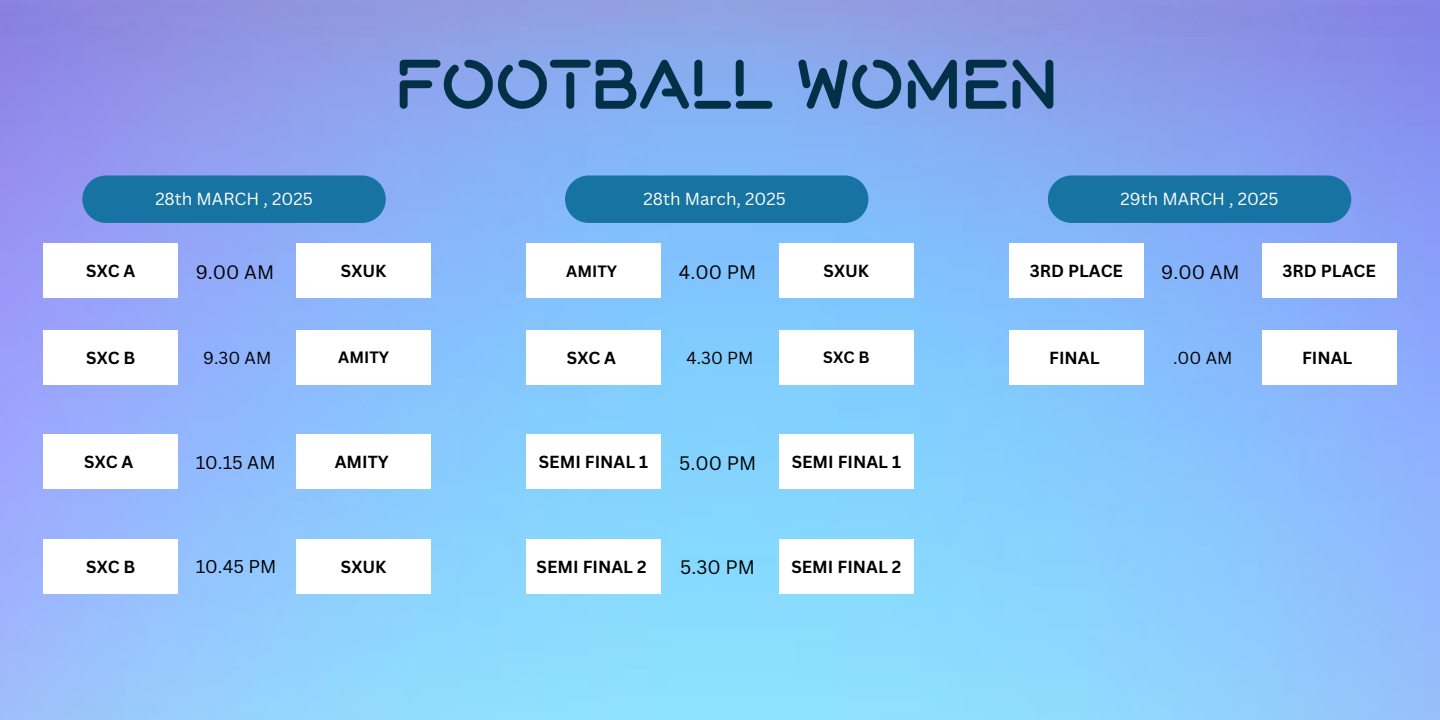
<style>
.page{position:relative;width:1440px;height:720px;background:#fff}
.page>*{position:absolute;margin:0;border:0;box-sizing:border-box;transform-origin:0 0}
.t1{font:70px "Spacewar";color:#023047}
.t2{font:19px "Canva Sans";color:#000}
.t3{font:18px "Canva Sans";color:#000}
.t4{font:700 17px "Canva Sans";color:#000}
.t5{font:17px "Canva Sans";color:#fff}
.t6{font:17px "Canva Sans";color:#000}
.t7{font:700 16px "Canva Sans";color:#000}
</style>
<div class="page">
<img style="left:0;top:0;width:1440px;height:720px">
<div style="left:82px;top:175px;width:304px;height:48px;background:#1774a2;border-radius:24px"></div>
<div style="left:44px;top:244px;width:134px;height:54px;background:#fff"></div>
<div style="left:296px;top:244px;width:135px;height:54px;background:#fff"></div>
<div style="left:44px;top:330px;width:134px;height:55px;background:#fff"></div>
<div style="left:296px;top:330px;width:135px;height:55px;background:#fff"></div>
<div style="left:44px;top:434px;width:134px;height:55px;background:#fff"></div>
<div style="left:296px;top:434px;width:135px;height:55px;background:#fff"></div>
<div style="left:44px;top:539px;width:134px;height:55px;background:#fff"></div>
<div style="left:296px;top:539px;width:135px;height:55px;background:#fff"></div>
<div style="left:565px;top:175px;width:303px;height:48px;background:#1774a2;border-radius:24px"></div>
<div style="left:526px;top:244px;width:135px;height:54px;background:#fff"></div>
<div style="left:779px;top:244px;width:135px;height:54px;background:#fff"></div>
<div style="left:526px;top:330px;width:135px;height:55px;background:#fff"></div>
<div style="left:779px;top:330px;width:135px;height:55px;background:#fff"></div>
<div style="left:526px;top:434px;width:135px;height:55px;background:#fff"></div>
<div style="left:779px;top:434px;width:135px;height:55px;background:#fff"></div>
<div style="left:526px;top:539px;width:135px;height:55px;background:#fff"></div>
<div style="left:779px;top:539px;width:135px;height:55px;background:#fff"></div>
<div style="left:1048px;top:175px;width:303px;height:48px;background:#1774a2;border-radius:24px"></div>
<div style="left:1009px;top:244px;width:135px;height:54px;background:#fff"></div>
<div style="left:1262px;top:244px;width:135px;height:54px;background:#fff"></div>
<div style="left:1009px;top:330px;width:135px;height:55px;background:#fff"></div>
<div style="left:1262px;top:330px;width:135px;height:55px;background:#fff"></div>
<h4 class="t1" style="left:395px;top:56px;width:664px">FOOTBALL WOMEN</h4>
<p class="t5" style="left:155px;top:187px;width:159px">28th MARCH , 2025</p>
<h2 class="t5" style="left:643px;top:187px;width:144px">28th March, 2025</h2>
<h2 class="t5" style="left:1120px;top:187px;width:160px">29th MARCH , 2025</h2>
<h1 class="t4" style="left:86px;top:259px;width:51px">SXC A</h1>
<h3 class="t2" style="left:196px;top:258px;width:80px">9.00 AM</h3>
<p class="t4" style="left:341px;top:259px;width:47px">SXUK</p>
<h3 class="t7" style="left:566px;top:259px;width:52px">AMITY</h3>
<h3 class="t2" style="left:679px;top:258px;width:79px">4.00 PM</h3>
<p class="t4" style="left:824px;top:259px;width:47px">SXUK</p>
<h3 class="t4" style="left:1030px;top:259px;width:95px">3RD PLACE</h3>
<h3 class="t2" style="left:1161px;top:258px;width:80px">9.00 AM</h3>
<p class="t4" style="left:1283px;top:259px;width:95px">3RD PLACE</p>
<h2 class="t4" style="left:86px;top:346px;width:51px">SXC B</h2>
<h3 class="t6" style="left:203px;top:346px;width:70px">9.30 AM</h3>
<h3 class="t7" style="left:338px;top:346px;width:52px">AMITY</h3>
<h2 class="t4" style="left:567px;top:346px;width:51px">SXC A</h2>
<h3 class="t6" style="left:686px;top:346px;width:69px">4.30 PM</h3>
<h3 class="t7" style="left:823px;top:346px;width:48px">SXC B</h3>
<h2 class="t4" style="left:1049px;top:346px;width:52px">FINAL</h2>
<h3 class="t6" style="left:1173px;top:346px;width:61px">.00 AM</h3>
<h3 class="t4" style="left:1302px;top:346px;width:52px">FINAL</h3>
<h4 class="t4" style="left:84px;top:450px;width:51px">SXC A</h4>
<h3 class="t3" style="left:196px;top:450px;width:81px">10.15 AM</h3>
<h3 class="t4" style="left:335px;top:450px;width:55px">AMITY</h3>
<h2 class="t4" style="left:86px;top:554px;width:51px">SXC B</h2>
<h3 class="t3" style="left:196px;top:554px;width:82px">10.45 PM</h3>
<h3 class="t4" style="left:341px;top:554px;width:47px">SXUK</h3>
<h4 class="t4" style="left:539px;top:450px;width:111px">SEMI FINAL 1</h4>
<h3 class="t2" style="left:679px;top:449px;width:79px">5.00 PM</h3>
<h3 class="t4" style="left:792px;top:450px;width:111px">SEMI FINAL 1</h3>
<h2 class="t4" style="left:537px;top:554px;width:111px">SEMI FINAL 2</h2>
<h3 class="t2" style="left:680px;top:554px;width:76px">5.30 PM</h3>
<h3 class="t4" style="left:791px;top:554px;width:111px">SEMI FINAL 2</h3>
</div>
